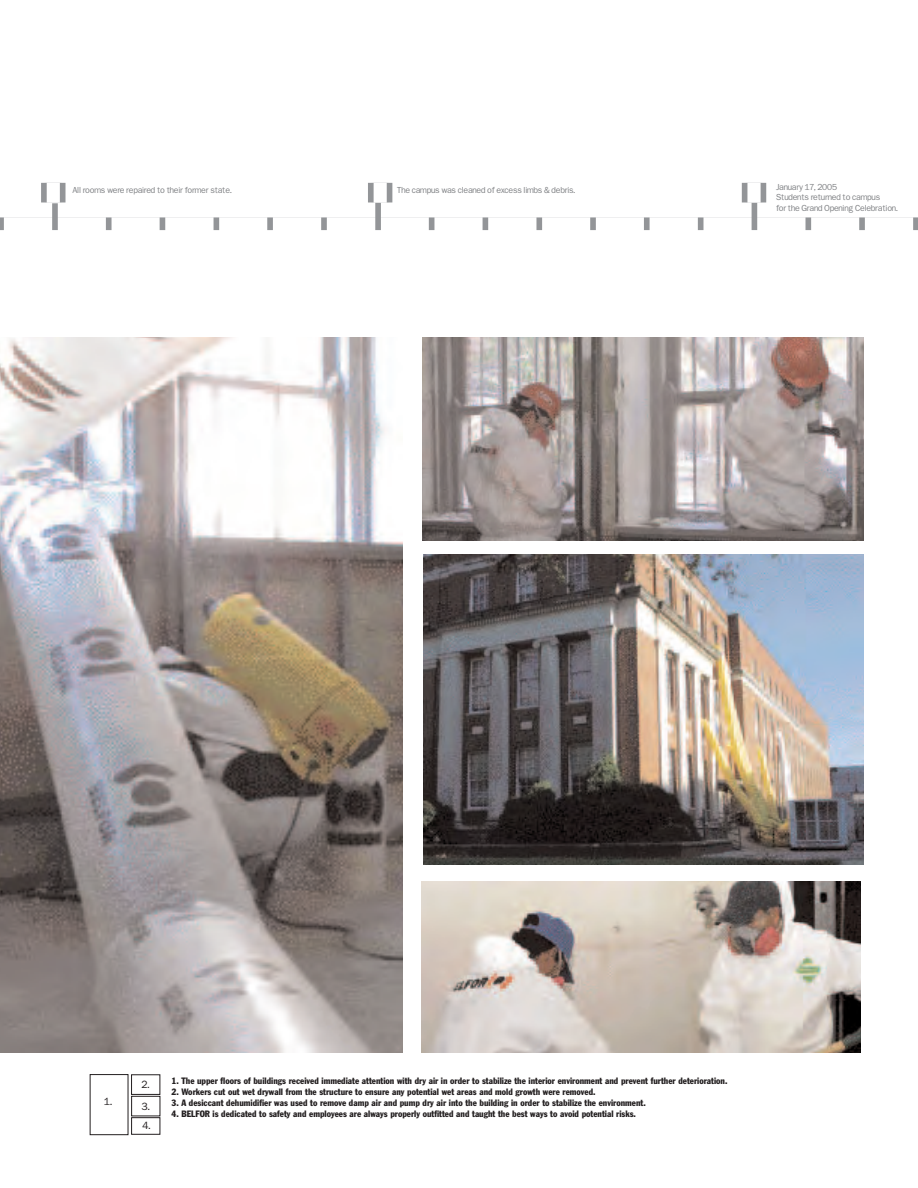
<style>
.page{position:relative;width:918px;height:1188px;background:#fff}
.page>*{position:absolute;margin:0;border:0;box-sizing:border-box;transform-origin:0 0}
.t1{font:9px "Franklin Gothic Condensed S Si Condensed";color:#231f20}
.t2{font:9px/19.5px "Franklin";color:#231f20}
.t3{font:7.5px/10.5px "Franklin";letter-spacing:-.025em;color:#808285}
</style>
<div class="page">
<img style="left:422px;top:338px;width:442px;height:202px">
<img style="left:423px;top:554px;width:441px;height:311px">
<img style="left:0;top:338px;width:403px;height:715px">
<img style="left:421px;top:882px;width:440px;height:171px">
<hr style="left:0;top:217px;width:918px;height:1px;background:#939598">
<svg style="left:1px;top:217px;width:1px;height:13px"></svg>
<svg style="left:55px;top:203px;width:1px;height:27px"></svg>
<svg style="left:108px;top:217px;width:1px;height:13px"></svg>
<svg style="left:162px;top:217px;width:1px;height:13px"></svg>
<svg style="left:216px;top:217px;width:1px;height:13px"></svg>
<svg style="left:270px;top:217px;width:1px;height:13px"></svg>
<svg style="left:324px;top:217px;width:1px;height:13px"></svg>
<svg style="left:378px;top:203px;width:1px;height:27px"></svg>
<svg style="left:431px;top:217px;width:1px;height:13px"></svg>
<svg style="left:485px;top:217px;width:1px;height:13px"></svg>
<svg style="left:539px;top:217px;width:1px;height:13px"></svg>
<svg style="left:593px;top:217px;width:1px;height:13px"></svg>
<svg style="left:646px;top:217px;width:1px;height:13px"></svg>
<svg style="left:700px;top:217px;width:1px;height:13px"></svg>
<svg style="left:754px;top:203px;width:1px;height:27px"></svg>
<svg style="left:808px;top:217px;width:1px;height:13px"></svg>
<svg style="left:862px;top:217px;width:1px;height:13px"></svg>
<svg style="left:916px;top:217px;width:1px;height:13px"></svg>
<div style="left:43px;top:183px;width:20px;height:20px;border:1px solid #939598"></div>
<div style="left:370px;top:183px;width:20px;height:20px;border:1px solid #939598"></div>
<div style="left:744px;top:183px;width:20px;height:20px;border:1px solid #939598"></div>
<div style="left:90px;top:1074px;width:38px;height:61px;border:1px solid #231f20"></div>
<div style="left:131px;top:1117px;width:29px;height:18px;border:1px solid #231f20"></div>
<div style="left:131px;top:1075px;width:29px;height:20px;border:1px solid #231f20"></div>
<div style="left:131px;top:1096px;width:29px;height:20px;border:1px solid #231f20"></div>
<p class="t3" style="left:72px;top:185px;width:161px">All rooms were repaired to their former state.</p>
<p class="t3" style="left:397px;top:185px;width:180px">The campus was cleaned of excess limbs &amp; debris.</p>
<p class="t3" style="left:776px;top:182px;width:123px">January 17, 2005<br>Students returned to campus<br>for the Grand Opening Celebration.</p>
<p class="t2" style="left:104px;top:1093px;width:9px">1.</p>
<p class="t2" style="left:142px;top:1075px;width:9px">2.</p>
<p class="t2" style="left:142px;top:1097px;width:10px">3.<br>4.</p>
<p class="t1" style="left:172px;top:1078px;width:557px">1. The upper floors of buildings received immediate attention with dry air in order to stabilize the interior environment and prevent further deterioration.</p>
<p class="t1" style="left:172px;top:1089px;width:426px">2. Workers cut out wet drywall from the structure to ensure any potential wet areas and mold growth were removed.</p>
<p class="t1" style="left:172px;top:1099px;width:476px">3. A desiccant dehumidifier was used to remove damp air and pump dry air into the building in order to stabilize the environment.</p>
<p class="t1" style="left:172px;top:1111px;width:466px">4. BELFOR is dedicated to safety and employees are always properly outfitted and taught the best ways to avoid potential risks.</p>
</div>
